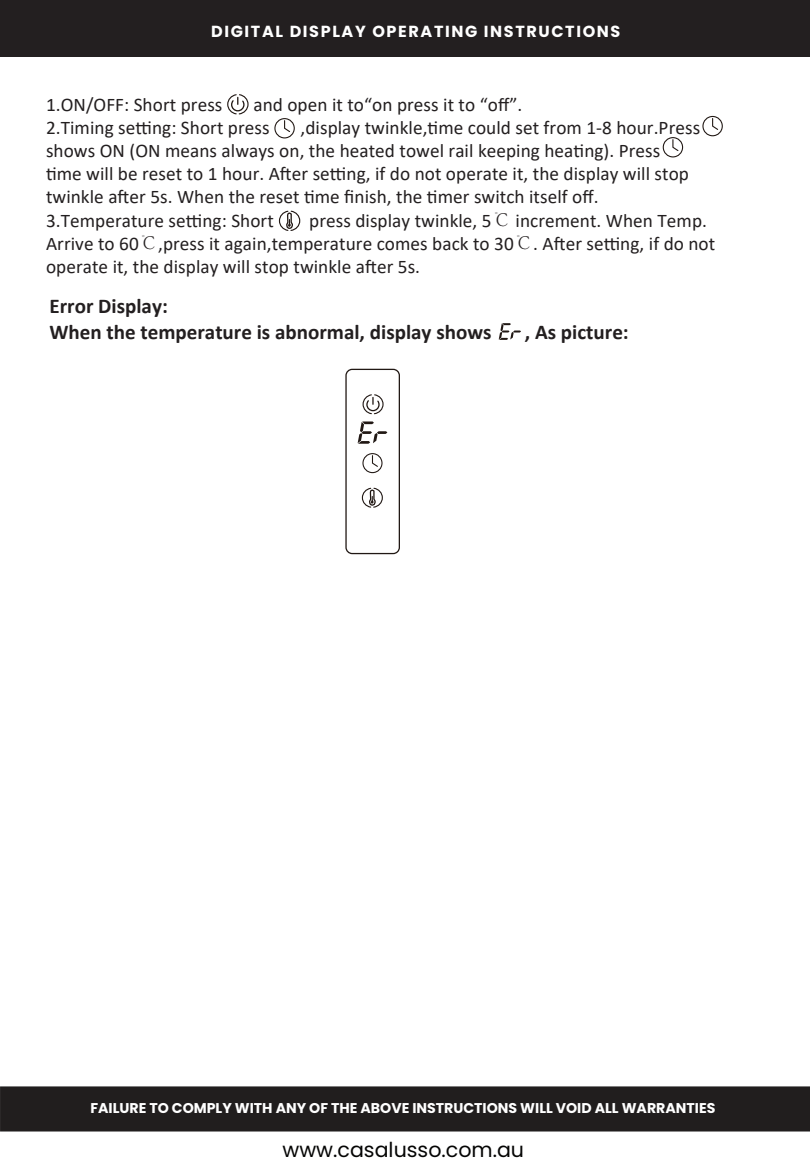
<style>
.page{position:relative;width:810px;height:1170px;background:#fff}
.page>*{position:absolute;margin:0;border:0;box-sizing:border-box;transform-origin:0 0}
.t1{font:700 21px/25.2px "Calibri";color:#231f20}
.t2{font:20.55px "Poppins";color:#050504}
.t3{font:19.2px/23.1px "Calibri";letter-spacing:.005em;color:#231f20}
.t4{font:700 16.05px "Poppins";letter-spacing:.1em;color:#fff}
.t5{font:700 14.1px "Poppins";color:#fff}
.s1{font-family:"Adobe Song Std";font-weight:300}
</style>
<div class="page">
<div style="left:0;top:0;width:810px;height:57px;background:#231f20"></div>
<div style="left:345px;top:369px;width:55px;height:185px;border:1px solid #211814;border-radius:6px"></div>
<svg style="left:362px;top:394px;width:22px;height:21px"></svg>
<div style="left:362px;top:453px;width:21px;height:20px;border:1px solid #211814;border-radius:50%"></div>
<svg style="left:371px;top:455px;width:8px;height:12px"></svg>
<svg style="left:361px;top:487px;width:22px;height:21px"></svg>
<svg style="left:358px;top:421px;width:29px;height:23px"></svg>
<svg style="left:499px;top:323px;width:22px;height:17px"></svg>
<svg style="left:227px;top:94px;width:22px;height:21px"></svg>
<div style="left:274px;top:118px;width:21px;height:20px;border:1px solid #211814;border-radius:50%"></div>
<svg style="left:284px;top:120px;width:7px;height:12px"></svg>
<div style="left:702px;top:116px;width:21px;height:20px;border:1px solid #211814;border-radius:50%"></div>
<svg style="left:712px;top:117px;width:7px;height:13px"></svg>
<div style="left:663px;top:137px;width:20px;height:20px;border:1px solid #211814;border-radius:50%"></div>
<svg style="left:672px;top:139px;width:7px;height:12px"></svg>
<svg style="left:278px;top:210px;width:23px;height:21px"></svg>
<div style="left:0;top:1086px;width:810px;height:46px;background:#211e1e"></div>
<p class="t4" style="left:211px;top:22px;width:411px">DIGITAL DISPLAY OPERATING INSTRUCTIONS</p>
<p class="t3" style="left:46px;top:93px;width:178px">1.ON/OFF: Short press</p>
<p class="t3" style="left:46px;top:93px;width:478px;text-indent:207px">and open it to“on press it to “off”.<br>2.Timing setting: Short press</p>
<p class="t3" style="left:46px;top:116px;width:656px;text-indent:255px">,display twinkle,time could set from 1-8 hour.Press shows ON (ON means always on, the heated towel rail keeping heating). Press time will be reset to 1 hour. After setting, if do not operate it, the display will stop twinkle after 5s. When the reset time finish, the timer switch itself off.<br>3.Temperature setting: Short</p>
<p class="t3" style="left:46px;top:208px;width:671px;text-indent:263px">press display twinkle, 5<span class="s1">℃</span> increment. When Temp.<br>Arrive to 60<span class="s1">℃</span>,press it again,temperature comes back to 30<span class="s1">℃</span>. After setting, if do not operate it, the display will stop twinkle after 5s.</p>
<p class="t1" style="left:50px;top:293px;width:444px">Error Display:<br>When the temperature is abnormal, display shows</p>
<p class="t1" style="left:525px;top:319px;width:105px">, As picture:</p>
<p class="t5" style="left:90px;top:1100px;width:627px">FAILURE TO COMPLY WITH ANY OF THE ABOVE INSTRUCTIONS WILL VOID ALL WARRANTIES</p>
<p class="t2" style="left:283px;top:1138px;width:243px">www.casalusso.com.au</p>
</div>
